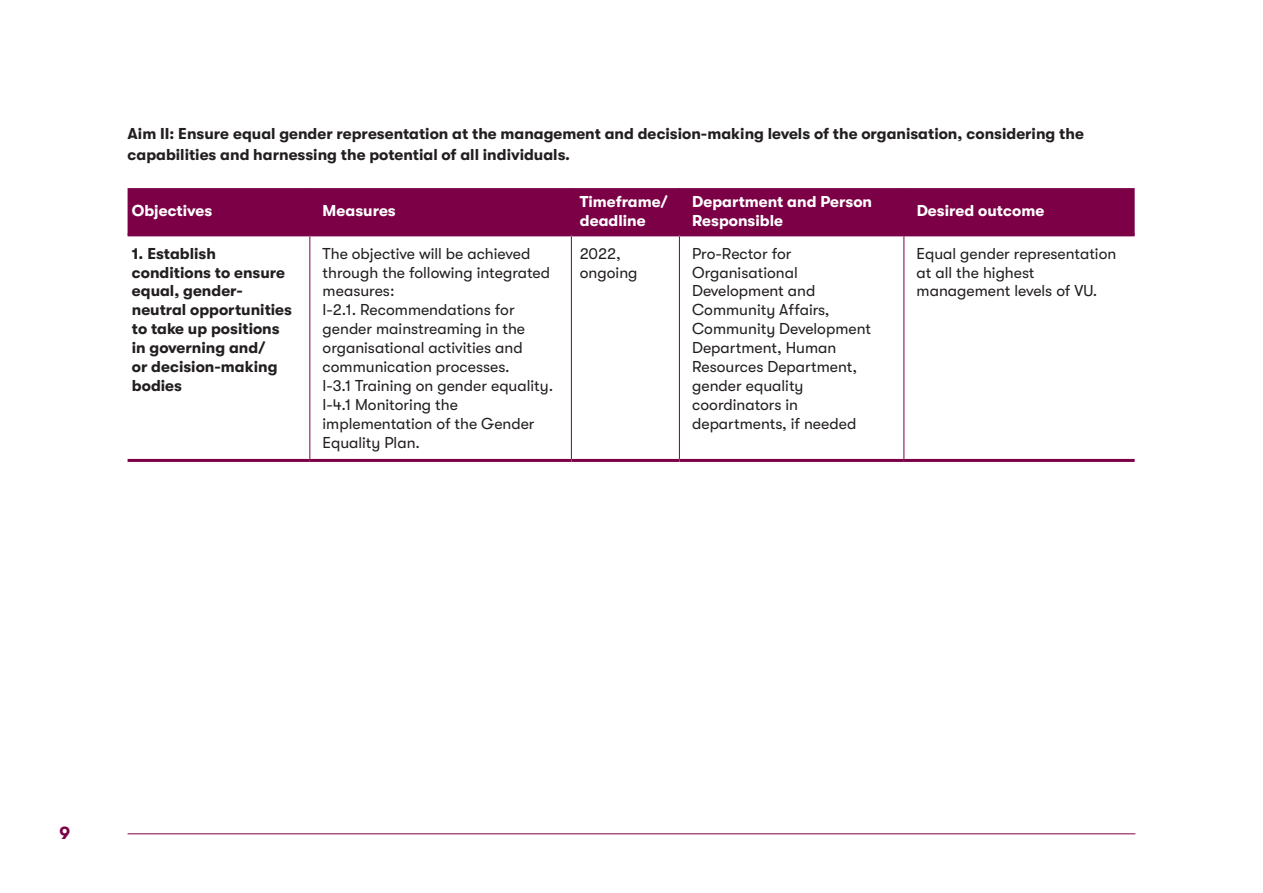
<style>
.page{position:relative;width:1263px;height:893px;background:#fff}
.page>*{position:absolute;margin:0;border:0;box-sizing:border-box;transform-origin:0 0}
.t1{font:700 18px "GT Walsheim";color:#7b0046}
.t2{font:15.75px/18.9px "GT Walsheim";color:#231f20}
.t3{font:700 15.75px/18.9px "GT Walsheim";color:#231f20}
.t4{font:700 15.75px/18.9px "GT Walsheim";color:#fff}
</style>
<div class="page">
<hr style="left:128px;top:833px;width:1007px;height:1px;background:#7b0046">
<div style="left:128px;top:188px;width:1007px;height:45px;background:#7b0046"></div>
<hr style="left:310px;top:188px;width:1px;height:45px;background:#7b0046">
<hr style="left:571px;top:188px;width:1px;height:45px;background:#7b0046">
<hr style="left:679px;top:188px;width:1px;height:45px;background:#7b0046">
<hr style="left:904px;top:188px;width:1px;height:45px;background:#7b0046">
<hr style="left:310px;top:236px;width:1px;height:223px;background:#7b0046">
<hr style="left:571px;top:236px;width:1px;height:223px;background:#7b0046">
<hr style="left:679px;top:236px;width:1px;height:223px;background:#7b0046">
<hr style="left:904px;top:236px;width:1px;height:223px;background:#7b0046">
<hr style="left:128px;top:233px;width:182px;height:3px;background:#7b0046">
<hr style="left:310px;top:233px;width:261px;height:3px;background:#7b0046">
<hr style="left:571px;top:233px;width:108px;height:3px;background:#7b0046">
<hr style="left:679px;top:233px;width:225px;height:3px;background:#7b0046">
<hr style="left:904px;top:233px;width:231px;height:3px;background:#7b0046">
<hr style="left:128px;top:459px;width:182px;height:3px;background:#7b0046">
<hr style="left:310px;top:459px;width:261px;height:3px;background:#7b0046">
<hr style="left:571px;top:459px;width:108px;height:3px;background:#7b0046">
<hr style="left:679px;top:459px;width:225px;height:3px;background:#7b0046">
<hr style="left:904px;top:459px;width:231px;height:3px;background:#7b0046">
<p class="t3" style="left:128px;top:122px;width:958px;line-height:21.8px">Aim II: Ensure equal gender representation at the management and decision-making levels of the organisation, considering the capabilities and harnessing the potential of all individuals.</p>
<p class="t4" style="left:132px;top:201px;width:82px">Objectives</p>
<p class="t4" style="left:323px;top:201px;width:75px">Measures</p>
<p class="t4" style="left:580px;top:192px;width:90px">Timeframe/ deadline</p>
<p class="t4" style="left:692px;top:192px;width:181px">Department and Person<br>Responsible</p>
<p class="t4" style="left:917px;top:201px;width:129px">Desired outcome</p>
<p class="t3" style="left:132px;top:244px;width:162px">1. Establish conditions to ensure equal, gender&shy;neutral opportunities to take up positions in governing and/<br>or decision-making bodies</p>
<p class="t2" style="left:323px;top:244px;width:232px">The objective will be achieved through the following integrated measures:<br>I-2.1. Recommendations for gender mainstreaming in the organisational activities and communication processes.<br>I-3.1 Training on gender equality.<br>I-4.1 Monitoring the implementation of the Gender<br>Equality Plan.</p>
<p class="t2" style="left:580px;top:244px;width:59px">2022, ongoing</p>
<p class="t2" style="left:692px;top:244px;width:180px">Pro-Rector for<br>Organisational<br>Development and<br>Community Affairs,<br>Community Development<br>Department, Human<br>Resources Department, gender equality coordinators in departments, if needed</p>
<p class="t2" style="left:917px;top:244px;width:201px">Equal gender representation at all the highest management levels of VU.</p>
<p class="t1" style="left:60px;top:822px;width:12px">9</p>
</div>
